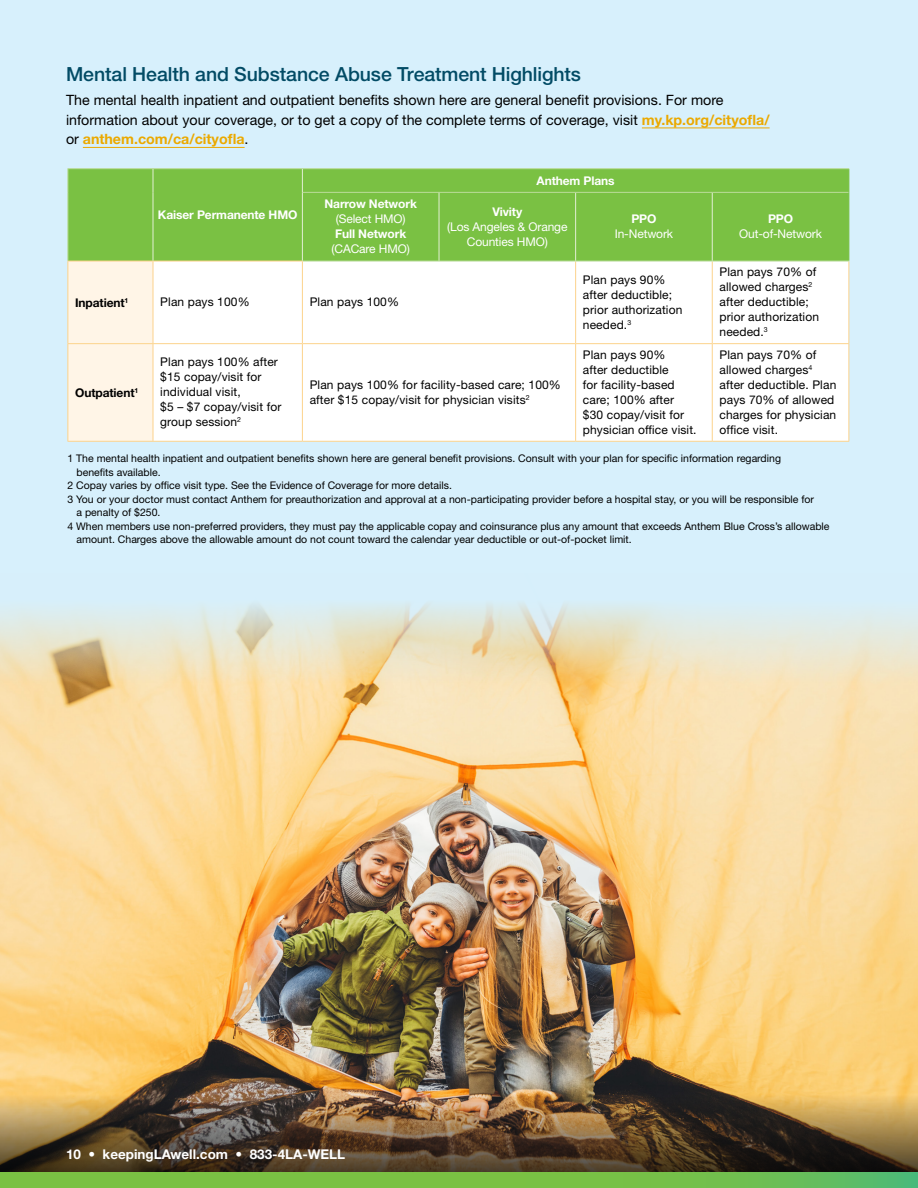
<style>
.page{position:relative;width:918px;height:1188px;background:#fff}
.page>*{position:absolute;margin:0;border:0;box-sizing:border-box;transform-origin:0 0}
.t1{font:500 19.5px "Helvetica Neue LT Std";letter-spacing:-.005em;color:#024b65}
.t2{font:14.25px/19.5px "Helvetica Neue LT Std";color:#000}
.t3{font:700 13.5px "Helvetica Neue LT Std";color:#fff}
.t4{font:12px/15px "Helvetica Neue LT Std";letter-spacing:.01em;color:#000}
.t5{font:12px/15px "Helvetica Neue LT Std";letter-spacing:-.01em;color:#fff;text-align:center}
.t6{font:700 12px "Helvetica Neue LT Std";letter-spacing:-.01em;color:#fff}
.t7{font:700 12px "Helvetica Neue LT Std";letter-spacing:-.01em;color:#000}
.t8{font:10.5px "Helvetica Neue LT Std";color:#000}
.s1{font-weight:700;color:#eba900}
</style>
<div class="page">
<div style="left:0;top:0;width:918px;height:1185px;background:#d7f0fc"></div>
<img style="left:0;top:603px;width:918px;height:482px">
<img style="left:0;top:1085px;width:918px;height:88px">
<svg style="left:0;top:1173px;width:918px;height:15px;background:#73bf4a"></svg>
<hr style="left:642px;top:128px;width:128px;height:1px;background:#eba900">
<hr style="left:83px;top:147px;width:162px;height:1px;background:#eba900">
<div style="left:69px;top:169px;width:780px;height:92px;background:#7ac143"></div>
<div style="left:69px;top:262px;width:84px;height:179px;background:#fff5e7"></div>
<div style="left:154px;top:262px;width:695px;height:179px;background:#fff"></div>
<svg style="left:849px;top:169px;width:1px;height:23px"></svg>
<hr style="left:849px;top:192px;width:1px;height:69px;background:#7ac143">
<hr style="left:68px;top:168px;width:85px;height:1px;background:#bbdc9b">
<svg style="left:68px;top:169px;width:1px;height:23px"></svg>
<hr style="left:68px;top:192px;width:1px;height:69px;background:#bbdc9b">
<hr style="left:153px;top:168px;width:149px;height:1px;background:#bbdc9b">
<hr style="left:302px;top:168px;width:137px;height:1px;background:#bbdc9b">
<hr style="left:439px;top:168px;width:137px;height:1px;background:#bbdc9b">
<hr style="left:576px;top:168px;width:136px;height:1px;background:#bbdc9b">
<hr style="left:712px;top:168px;width:137px;height:1px;background:#bbdc9b">
<hr style="left:303px;top:192px;width:136px;height:1px;background:#bbdc9b">
<hr style="left:439px;top:192px;width:137px;height:1px;background:#bbdc9b">
<hr style="left:576px;top:192px;width:136px;height:1px;background:#bbdc9b">
<hr style="left:712px;top:192px;width:137px;height:1px;background:#bbdc9b">
<hr style="left:68px;top:261px;width:1px;height:82px;background:#fcd38c">
<hr style="left:153px;top:261px;width:1px;height:82px;background:#fcd38c">
<hr style="left:302px;top:261px;width:1px;height:82px;background:#fcd38c">
<hr style="left:575px;top:261px;width:1px;height:82px;background:#fcd38c">
<hr style="left:712px;top:261px;width:1px;height:82px;background:#fcd38c">
<hr style="left:849px;top:261px;width:1px;height:82px;background:#fcd38c">
<hr style="left:68px;top:343px;width:85px;height:1px;background:#fcd38c">
<hr style="left:68px;top:344px;width:1px;height:97px;background:#fcd38c">
<hr style="left:153px;top:343px;width:149px;height:1px;background:#fcd38c">
<hr style="left:153px;top:344px;width:1px;height:97px;background:#fcd38c">
<hr style="left:302px;top:343px;width:137px;height:1px;background:#fcd38c">
<hr style="left:302px;top:344px;width:1px;height:97px;background:#fcd38c">
<hr style="left:439px;top:343px;width:137px;height:1px;background:#fcd38c">
<hr style="left:576px;top:343px;width:136px;height:1px;background:#fcd38c">
<hr style="left:575px;top:344px;width:1px;height:97px;background:#fcd38c">
<hr style="left:712px;top:343px;width:137px;height:1px;background:#fcd38c">
<hr style="left:712px;top:344px;width:1px;height:97px;background:#fcd38c">
<hr style="left:849px;top:344px;width:1px;height:97px;background:#fcd38c">
<hr style="left:68px;top:441px;width:85px;height:1px;background:#fcd38c">
<hr style="left:153px;top:441px;width:149px;height:1px;background:#fcd38c">
<hr style="left:302px;top:441px;width:137px;height:1px;background:#fcd38c">
<hr style="left:439px;top:441px;width:137px;height:1px;background:#fcd38c">
<hr style="left:576px;top:441px;width:136px;height:1px;background:#fcd38c">
<hr style="left:712px;top:441px;width:137px;height:1px;background:#fcd38c">
<hr style="left:68px;top:261px;width:85px;height:1px;background:#fcd38c">
<hr style="left:153px;top:261px;width:150px;height:1px;background:#fcd38c">
<hr style="left:303px;top:261px;width:136px;height:1px;background:#bbdc9b">
<hr style="left:439px;top:261px;width:137px;height:1px;background:#bbdc9b">
<hr style="left:576px;top:261px;width:136px;height:1px;background:#bbdc9b">
<hr style="left:712px;top:261px;width:137px;height:1px;background:#bbdc9b">
<hr style="left:439px;top:193px;width:1px;height:68px;background:#e2efd4">
<hr style="left:575px;top:193px;width:1px;height:68px;background:#e2efd4">
<hr style="left:712px;top:193px;width:1px;height:68px;background:#e2efd4">
<svg style="left:153px;top:169px;width:1px;height:23px"></svg>
<svg style="left:302px;top:169px;width:1px;height:23px"></svg>
<hr style="left:153px;top:192px;width:1px;height:69px;background:#e2efd4">
<hr style="left:302px;top:192px;width:1px;height:69px;background:#e2efd4">
<h1 class="t1" style="left:66px;top:63px;width:517px">Mental Health and Substance Abuse Treatment Highlights</h1>
<p class="t2" style="left:66px;top:90px;width:705px">The mental health inpatient and outpatient benefits shown here are general benefit provisions. For more information about your coverage, or to get a copy of the complete terms of coverage, visit <span class="s1">my.kp.org/cityofla/ </span>or <span class="s1">anthem.com/ca/cityofla</span>.</p>
<p class="t6" style="left:158px;top:207px;width:141px">Kaiser Permanente HMO</p>
<p class="t6" style="left:324px;top:197px;width:94px">Narrow Network</p>
<p class="t5" style="left:336px;top:212px;width:72px">(Select HMO)</p>
<p class="t6" style="left:335px;top:227px;width:73px">Full Network</p>
<p class="t5" style="left:332px;top:242px;width:80px">(CACare HMO)</p>
<p class="t7" style="left:75px;top:295px;width:55px">Inpatient<sup>1</sup></p>
<p class="t4" style="left:160px;top:294px;width:91px">Plan pays 100%</p>
<p class="t4" style="left:310px;top:294px;width:91px">Plan pays 100%</p>
<p class="t6" style="left:537px;top:173px;width:79px">Anthem Plans</p>
<p class="t6" style="left:492px;top:204px;width:31px">Vivity</p>
<p class="t5" style="left:447px;top:219px;width:122px">(Los Angeles &amp; Orange<br>Counties HMO)</p>
<p class="t6" style="left:631px;top:212px;width:27px">PPO</p>
<p class="t5" style="left:615px;top:227px;width:60px">In-Network</p>
<p class="t6" style="left:768px;top:212px;width:27px">PPO</p>
<p class="t5" style="left:739px;top:227px;width:84px">Out-of-Network</p>
<p class="t4" style="left:583px;top:272px;width:101px">Plan pays 90% after deductible; prior authorization needed.<sup>3</sup></p>
<p class="t4" style="left:720px;top:264px;width:101px">Plan pays 70% of allowed charges<sup>2 </sup>after deductible; prior authorization needed.<sup>3</sup></p>
<p class="t4" style="left:583px;top:347px;width:115px">Plan pays 90%<br>after deductible<br>for facility-based care; 100% after $30 copay/visit for physician office visit.</p>
<p class="t4" style="left:720px;top:347px;width:118px">Plan pays 70% of allowed charges<sup>4 </sup>after deductible. Plan pays 70% of allowed charges for physician office visit.</p>
<p class="t8" style="left:68px;top:452px;width:715px">1 The mental health inpatient and outpatient benefits shown here are general benefit provisions. Consult with your plan for specific information regarding</p>
<p class="t8" style="left:76px;top:466px;width:86px">benefits available.</p>
<p class="t8" style="left:68px;top:479px;width:386px">2 Copay varies by office visit type. See the Evidence of Coverage for more details.</p>
<p class="t8" style="left:68px;top:493px;width:748px">3 You or your doctor must contact Anthem for preauthorization and approval at a non-participating provider before a hospital stay, or you will be responsible for</p>
<p class="t8" style="left:76px;top:506px;width:86px">a penalty of $250.</p>
<p class="t8" style="left:68px;top:520px;width:764px">4 When members use non-preferred providers, they must pay the applicable copay and coinsurance plus any amount that exceeds Anthem Blue Cross’s allowable</p>
<p class="t8" style="left:76px;top:533px;width:557px">amount. Charges above the allowable amount do not count toward the calendar year deductible or out-of-pocket limit.</p>
<p class="t4" style="left:160px;top:354px;width:123px">Plan pays 100% after $15 copay/visit for individual visit,<br>$5 – $7 copay/visit for group session<sup>2</sup></p>
<p class="t4" style="left:310px;top:377px;width:253px">Plan pays 100% for facility-based care; 100% after $15 copay/visit for physician visits<sup>2</sup></p>
<p class="t7" style="left:75px;top:385px;width:65px">Outpatient<sup>1</sup></p>
<p class="t3" style="left:66px;top:1145px;width:281px">10 • keepingLAwell.com • 833-4LA-WELL</p>
</div>
